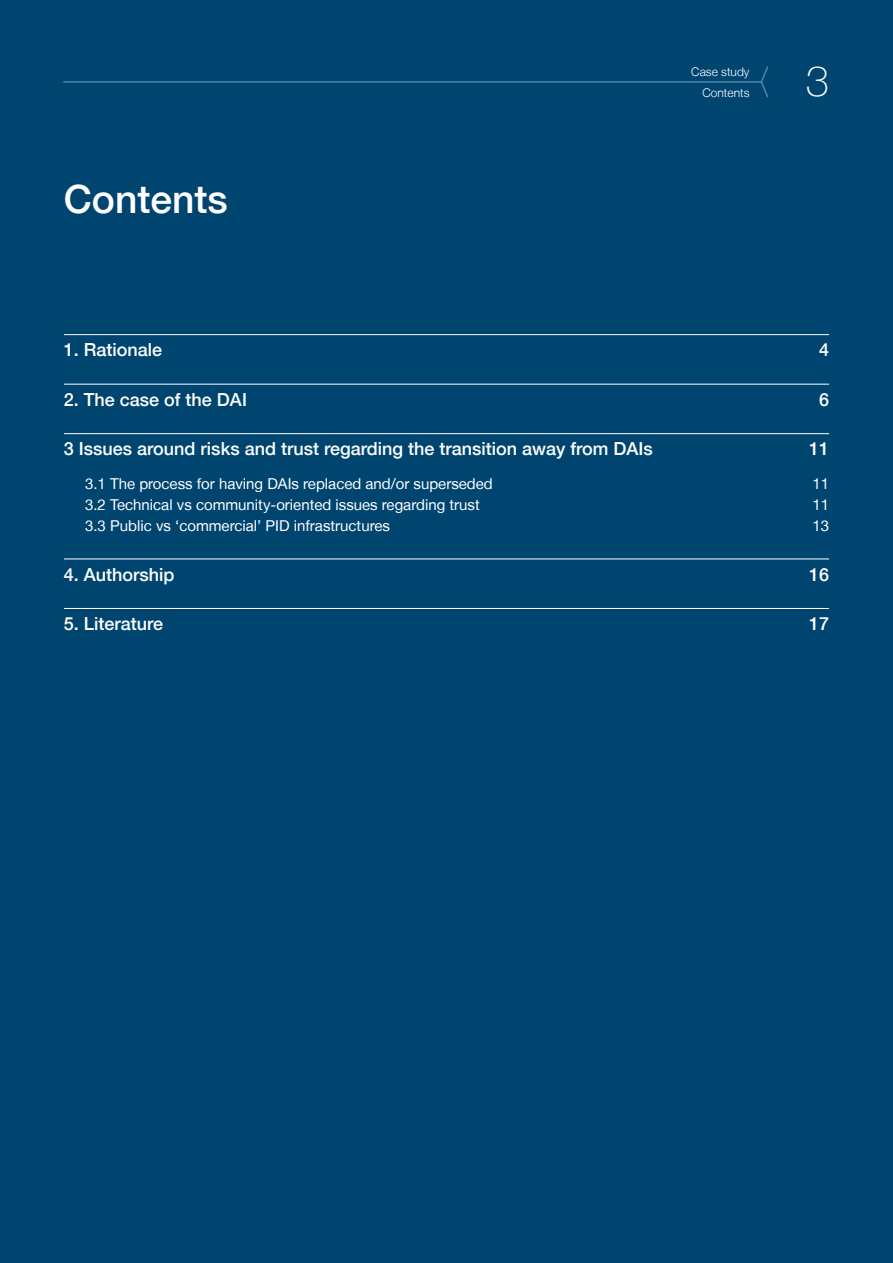
<style>
.page{position:relative;width:893px;height:1263px;background:#004570}
.page>*{position:absolute;margin:0;border:0;box-sizing:border-box;transform-origin:0 0}
.t1{font:100 42px "Helvetica Neue LT";color:#fff}
.Page_title_-_NON_CON{font:500 39px "Helvetica Neue LT";color:#fff}
.t2{font:500 18px "Helvetica Neue LT";color:#fff}
.t3{font:15px "Helvetica Neue LT";color:#fff}
.t4{font:300 12px/21px "Helvetica Neue LT";color:#fff;text-align:right}
</style>
<div class="page">
<hr style="left:64px;top:334px;width:765px;height:1px;background:#fff">
<hr style="left:64px;top:384px;width:765px;height:1px;background:#fff">
<hr style="left:64px;top:433px;width:765px;height:1px;background:#fff">
<hr style="left:64px;top:559px;width:765px;height:1px;background:#fff">
<hr style="left:64px;top:608px;width:765px;height:1px;background:#fff">
<hr style="left:64px;top:81px;width:697px;height:2px;background:#4e85a4">
<svg style="left:760px;top:66px;width:9px;height:32px"></svg>
<p class="Page_title_-_NON_CON" style="left:64px;top:175px;width:165px">Contents</p>
<p class="t4" style="left:691px;top:61px;width:60px">Case study<br>Contents</p>
<h1 class="t1" style="left:806px;top:57px;width:25px">3</h1>
<p class="t2" style="left:64px;top:339px;width:100px">1. Rationale</p>
<p class="t2" style="left:819px;top:339px;width:12px">4</p>
<p class="t2" style="left:64px;top:389px;width:185px">2. The case of the DAI</p>
<p class="t2" style="left:819px;top:389px;width:12px">6</p>
<p class="t2" style="left:64px;top:438px;width:590px">3 Issues around risks and trust regarding the transition away from DAIs</p>
<p class="t2" style="left:809px;top:438px;width:22px">11</p>
<p class="t3" style="left:85px;top:475px;width:409px">3.1 The process for having DAIs replaced and/or superseded</p>
<p class="t3" style="left:812px;top:475px;width:18px">11</p>
<p class="t3" style="left:85px;top:496px;width:396px">3.2 Technical vs community-oriented issues regarding trust</p>
<p class="t3" style="left:812px;top:496px;width:18px">11</p>
<p class="t3" style="left:85px;top:517px;width:306px">3.3 Public vs ‘commercial’ PID infrastructures</p>
<p class="t3" style="left:812px;top:517px;width:18px">13</p>
<p class="t2" style="left:64px;top:563px;width:112px">4. Authorship</p>
<p class="t2" style="left:809px;top:563px;width:22px">16</p>
<p class="t2" style="left:64px;top:613px;width:101px">5. Literature</p>
<p class="t2" style="left:809px;top:613px;width:22px">17</p>
</div>
